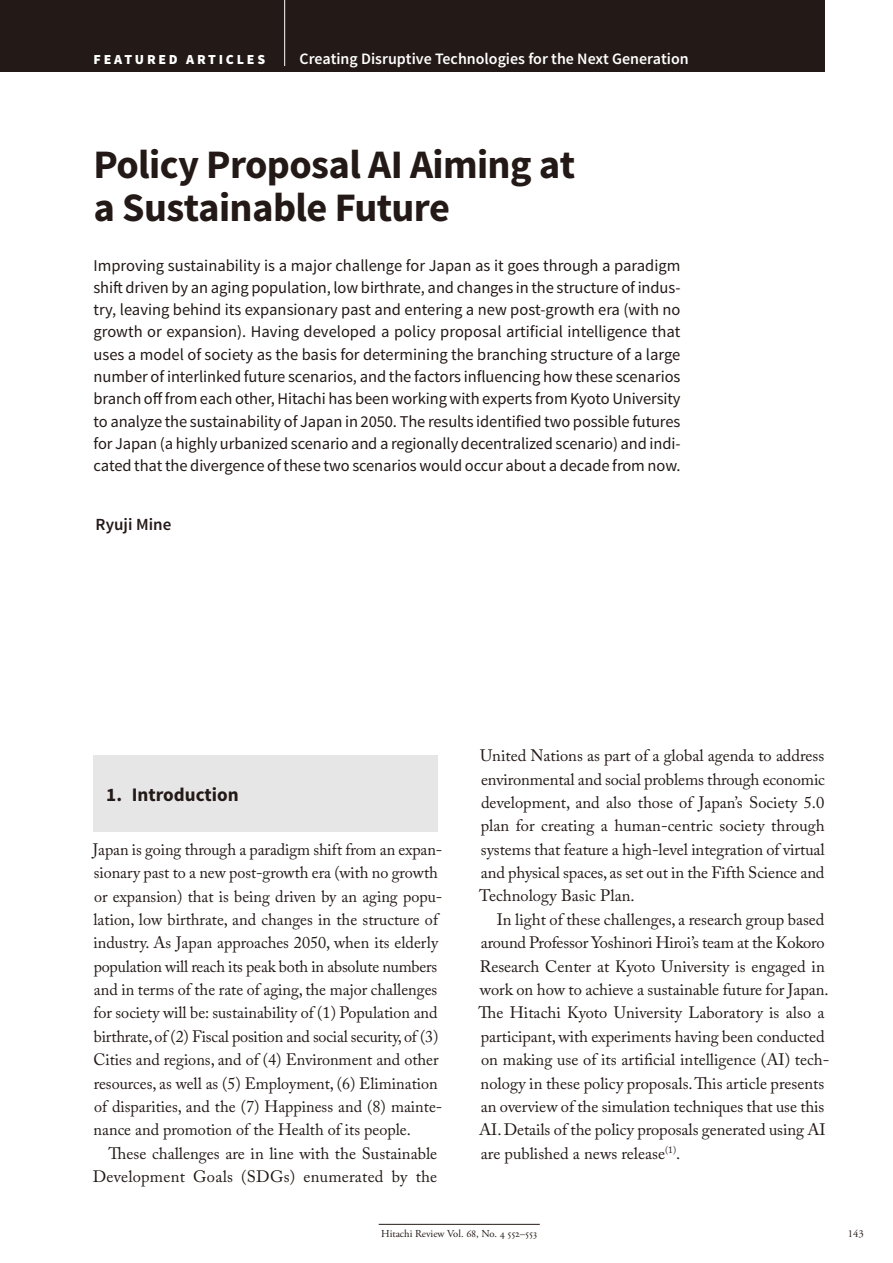
<style>
.page{position:relative;width:893px;height:1263px;background:#fff}
.page>*{position:absolute;margin:0;border:0;box-sizing:border-box;transform-origin:0 0}
.t1{font:700 40.35px/42.5px "Source Sans Pro";letter-spacing:-.015em;color:#231916}
.t2{font:700 19.2px "Source Sans Pro";color:#231916}
.t3{font:600 16.95px "Source Sans Pro";color:#231916}
.t4{font:16.5px/23.4px "Adobe Caslon Pro";color:#231916}
.t5{font:16.5px/22.4px "Source Sans Pro";letter-spacing:-.005em;color:#231916;text-align:justify}
.t6{font:600 15.9px "Source Sans Pro";color:#fff}
.t7{font:900 13.8px "Source Sans Pro";letter-spacing:.2em;color:#fff}
.t8{font:10.65px "Adobe Garamond Pro";color:#231916}
</style>
<div class="page">
<div style="left:0;top:0;width:825px;height:72px;background:#231916"></div>
<hr style="left:284px;top:0;width:1px;height:66px;background:#fff">
<hr style="left:379px;top:1224px;width:161px;height:1px;background:#231916">
<div style="left:94px;top:755px;width:344px;height:76px;background:#e6e6e7"></div>
<p class="t7" style="left:94px;top:51px;width:173px">FEATURED ARTICLES</p>
<p class="t6" style="left:300px;top:53px;width:391px">Creating Disruptive Technologies for the Next Generation</p>
<h1 class="t1" style="left:94px;top:147px;width:483px">Policy Proposal AI Aiming at a Sustainable Future</h1>
<p class="t5" style="left:94px;top:255px;width:588px">Improving sustainability is a major challenge for Japan as it goes through a paradigm shift driven by an aging population, low birthrate, and changes in the structure of indus&shy;try, leaving behind its expansionary past and entering a new post-growth era (with no growth or expansion). Having developed a policy proposal artificial intelligence that uses a model of society as the basis for determining the branching structure of a large number of interlinked future scenarios, and the factors influencing how these scenarios branch off from each other, Hitachi has been working with experts from Kyoto University to analyze the sustainability of Japan in 2050. The results identified two possible futures for Japan (a highly urbanized scenario and a regionally decentralized scenario) and indi&shy;cated that the divergence of these two scenarios would occur about a decade from now.</p>
<p class="t3" style="left:96px;top:518px;width:77px">Ryuji Mine</p>
<p class="t2" style="left:106px;top:788px;width:134px">1. Introduction</p>
<p class="t4" style="left:93px;top:839px;width:351px">Japan is going through a paradigm shift from an expan&shy;sionary past to a new post-growth era (with no growth or expansion) that is being driven by an aging popu&shy;lation, low birthrate, and changes in the structure of industry. As Japan approaches 2050, when its elderly population will reach its peak both in absolute numbers and in terms of the rate of aging, the major challenges for society will be: sustainability of (1) Population and birthrate, of (2) Fiscal position and social security, of (3)<br>Cities and regions, and of (4) Environment and other resources, as well as (5) Employment, (6) Elimination of disparities, and the (7) Happiness and (8) mainte&shy;nance and promotion of the Health of its people.</p>
<p class="t4" style="left:93px;top:1143px;width:346px;text-align:right">These challenges are in line with the Sustainable<br>Development Goals (SDGs) enumerated by the</p>
<p class="t4" style="left:479px;top:746px;width:347px;text-align:justify">United Nations as part of a global agenda to address environmental and social problems through economic development, and also those of Japan’s Society 5.0 plan for creating a human-centric society through systems that feature a high-level integration of virtual and physical spaces, as set out in the Fifth Science and Technology Basic Plan.</p>
<p class="t4" style="left:479px;top:909px;width:352px;text-indent:18px">In light of these challenges, a research group based around Professor Yoshinori Hiroi’s team at the Kokoro Research Center at Kyoto University is engaged in work on how to achieve a sustainable future for Japan.<br>The Hitachi Kyoto University Laboratory is also a participant, with experiments having been conducted on making use of its artificial intelligence (AI) tech&shy;nology in these policy proposals. This article presents an overview of the simulation techniques that use this AI. Details of the policy proposals generated using AI are published a news release<sup>(1)</sup>.</p>
<p class="t8" style="left:381px;top:1228px;width:157px">Hitachi Review Vol. 68, No. 4 552–553</p>
<p class="t8" style="left:848px;top:1228px;width:17px">143</p>
</div>
